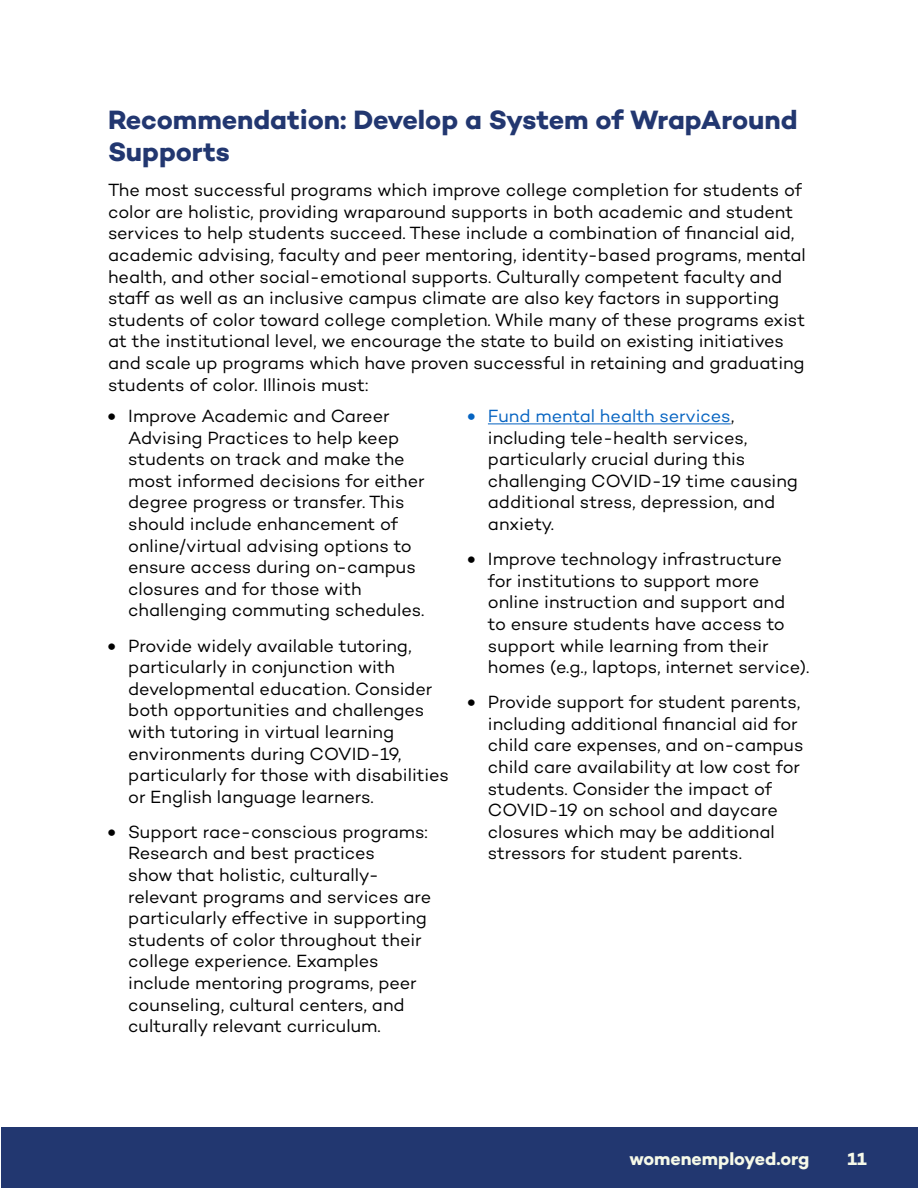
<style>
.page{position:relative;width:918px;height:1188px;background:#fff}
.page>*{position:absolute;margin:0;border:0;box-sizing:border-box;transform-origin:0 0}
.t1{font:700 27px/32.4px "Campton";letter-spacing:-.005em;color:#223770}
.t2{font:18px/21.6px "Campton";letter-spacing:-.005em;color:#000}
.t3{font:700 18px "Campton";letter-spacing:-.01em;color:#f6f9e8}
.s1{font-weight:900}
.s2{font-weight:900;color:#0563c1}
.s3{color:#0563c1}
</style>
<div class="page">
<div style="left:1px;top:1128px;width:917px;height:60px;background:#223770"></div>
<hr style="left:488px;top:423px;width:243px;height:1px;background:#0563c1">
<h1 class="t1" style="left:108px;top:103px;width:691px">Recommendation: Develop a System of WrapAround<br>Supports</h1>
<p class="t2" style="left:108px;top:179px;width:699px">The most successful programs which improve college completion for students of color are holistic, providing wraparound supports in both academic and student services to help students succeed. These include a combination of financial aid, academic advising, faculty and peer mentoring, identity-based programs, mental health, and other social-emotional supports. Culturally competent faculty and staff as well as an inclusive campus climate are also key factors in supporting students of color toward college completion. While many of these programs exist at the institutional level, we encourage the state to build on existing initiatives and scale up programs which have proven successful in retaining and graduating students of color. Illinois must:</p>
<p class="t2" style="left:128px;top:405px;width:298px;text-indent:-20px"><span class="s1">•</span> Improve Academic and Career<br>Advising Practices to help keep students on track and make the most informed decisions for either degree progress or transfer. This should include enhancement of online/virtual advising options to ensure access during on-campus closures and for those with challenging commuting schedules.</p>
<p class="t2" style="left:128px;top:634px;width:322px;text-indent:-20px"><span class="s1">•</span> Provide widely available tutoring, particularly in conjunction with developmental education. Consider both opportunities and challenges with tutoring in virtual learning environments during COVID-19, particularly for those with disabilities or English language learners.</p>
<p class="t2" style="left:128px;top:821px;width:304px;text-indent:-20px"><span class="s1">•</span> Support race-conscious programs:<br>Research and best practices<br>show that holistic, culturally&shy;relevant programs and services are particularly effective in supporting students of color throughout their college experience. Examples include mentoring programs, peer counseling, cultural centers, and culturally relevant curriculum.</p>
<p class="t2" style="left:488px;top:405px;width:312px;text-indent:-20px"><span class="s2">•</span> <span class="s3">Fund mental health services</span>, including tele-health services, particularly crucial during this challenging COVID-19 time causing additional stress, depression, and anxiety.</p>
<p class="t2" style="left:488px;top:548px;width:323px;text-indent:-20px"><span class="s1">•</span> Improve technology infrastructure for institutions to support more online instruction and support and<br>to ensure students have access to support while learning from their homes (e.g., laptops, internet service).</p>
<p class="t2" style="left:488px;top:691px;width:317px;text-indent:-20px"><span class="s1">•</span> Provide support for student parents, including additional financial aid for child care expenses, and on-campus child care availability at low cost for students. Consider the impact of COVID-19 on school and daycare closures which may be additional stressors for student parents.</p>
<p class="t3" style="left:630px;top:1147px;width:181px">womenemployed.org</p>
<p class="t3" style="left:848px;top:1147px;width:21px">11</p>
</div>
